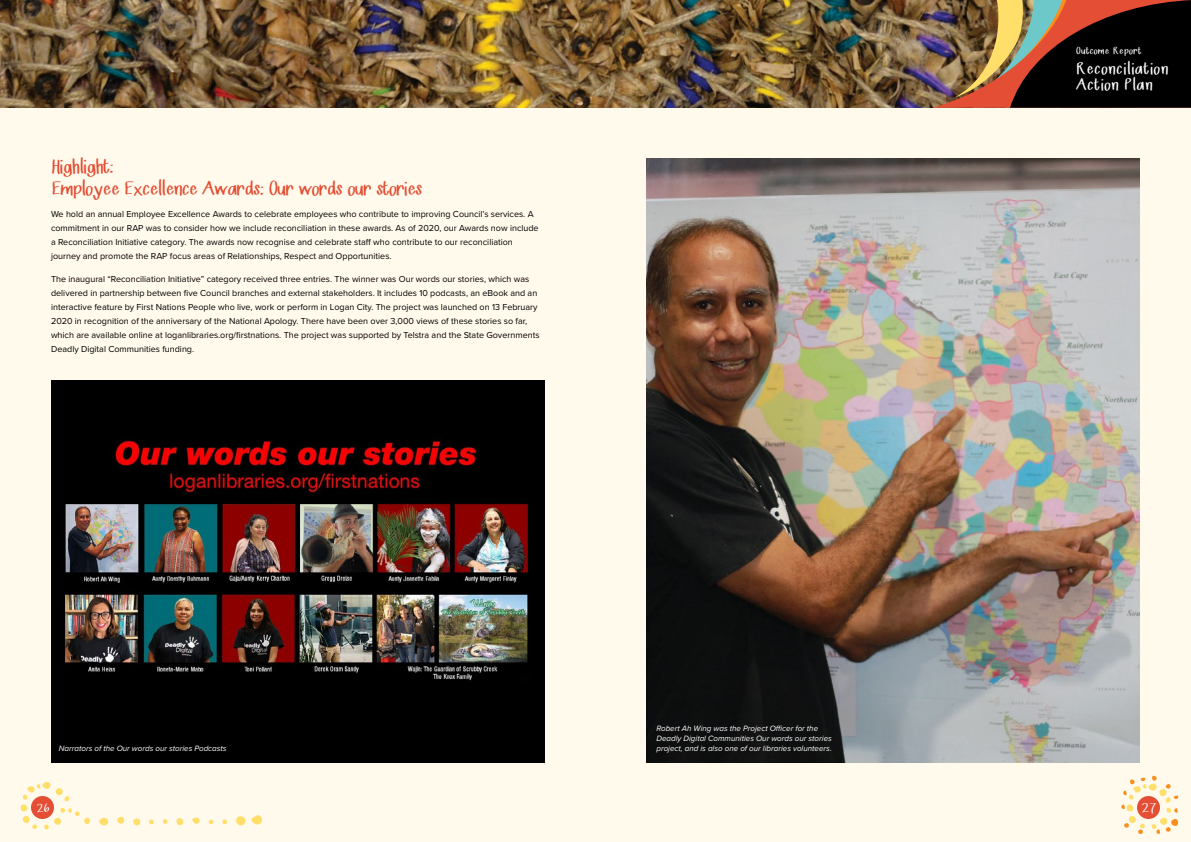
<style>
.page{position:relative;width:1191px;height:842px;background:#fff}
.page>*{position:absolute;margin:0;border:0;box-sizing:border-box;transform-origin:0 0}
.t1{font:18px/21.6px "Mrs Kate";color:#e34e34}
.t2{font:14.9px/16.5px "Mrs Kate";letter-spacing:.075em;color:#fff}
.t3{font:12px "Mrs Kate";color:#fff}
.t4{font:11px "Mrs Kate";color:#fff}
.P_-_MAIN_BODY{font:9px/14px "Proxima Nova";color:#000}
.t5{font:9px "Mrs Kate";letter-spacing:.075em;color:#fff}
.P_-_Caption{font:italic 8px/10px "Proxima Nova";color:#fff}
</style>
<div class="page">
<div style="left:0;top:77px;width:1191px;height:765px;background:#fffaec"></div>
<img style="left:646px;top:159px;width:494px;height:604px">
<img style="left:51px;top:381px;width:493px;height:382px">
<img style="left:0;top:0;width:932px;height:108px">
<svg style="left:932px;top:0;width:259px;height:108px;background:#523726"></svg>
<svg style="left:117px;top:816px;width:8px;height:8px"></svg>
<svg style="left:133px;top:818px;width:8px;height:8px"></svg>
<svg style="left:236px;top:815px;width:26px;height:10px"></svg>
<svg style="left:176px;top:818px;width:7px;height:7px"></svg>
<svg style="left:192px;top:817px;width:8px;height:7px"></svg>
<svg style="left:99px;top:818px;width:9px;height:8px"></svg>
<svg style="left:209px;top:819px;width:5px;height:5px"></svg>
<svg style="left:222px;top:819px;width:5px;height:6px"></svg>
<svg style="left:149px;top:819px;width:5px;height:6px"></svg>
<svg style="left:20px;top:781px;width:70px;height:49px"></svg>
<svg style="left:1121px;top:775px;width:58px;height:59px"></svg>
<svg style="left:163px;top:819px;width:5px;height:5px"></svg>
<p class="t5" style="left:1075px;top:46px;width:66px">Outcome Report</p>
<h4 class="t1" style="left:51px;top:157px;width:372px">Highlight:<br>Employee Excellence Awards: Our words our stories</h4>
<p class="P_-_MAIN_BODY" style="left:51px;top:207px;width:489px">We hold an annual Employee Excellence Awards to celebrate employees who contribute to improving Council’s services. A commitment in our RAP was to consider how we include reconciliation in these awards. As of 2020, our Awards now include a Reconciliation Initiative category. The awards now recognise and celebrate staff who contribute to our reconciliation journey and promote the RAP focus areas of Relationships, Respect and Opportunities.</p>
<p class="P_-_MAIN_BODY" style="left:51px;top:271px;width:490px">The inaugural “Reconciliation Initiative” category received three entries. The winner was Our words our stories, which was delivered in partnership between five Council branches and external stakeholders. It includes 10 podcasts, an eBook and an interactive feature by First Nations People who live, work or perform in Logan City. The project was launched on 13 February 2020 in recognition of the anniversary of the National Apology. There have been over 3,000 views of these stories so far, which are available online at loganlibraries.org/firstnations. The project was supported by Telstra and the State Governments Deadly Digital Communities funding.</p>
<p class="P_-_Caption" style="left:59px;top:743px;width:169px">Narrators of the Our words our stories Podcasts</p>
<p class="P_-_Caption" style="left:656px;top:723px;width:177px">Robert Ah Wing was the Project Officer for the<br>Deadly Digital Communities Our words our stories project, and is also one of our libraries volunteers.</p>
<h2 class="t2" style="left:1075px;top:61px;width:93px">Reconciliation<br>Action Plan</h2>
<p class="t4" style="left:36px;top:802px;width:14px">26</p>
<h3 class="t3" style="left:1141px;top:802px;width:15px">27</h3>
</div>
